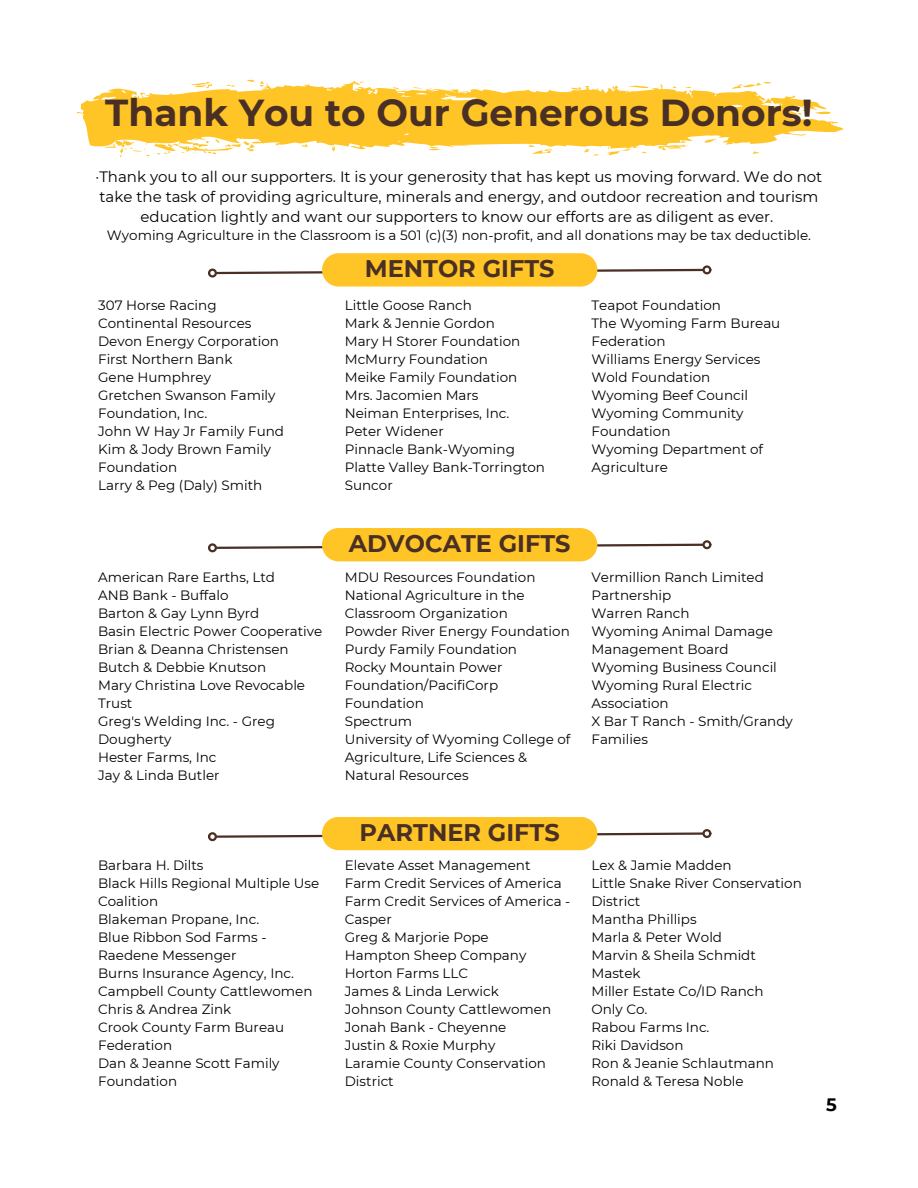
<style>
.page{position:relative;width:918px;height:1188px;background:#fff}
.page>*{position:absolute;margin:0;border:0;box-sizing:border-box;transform-origin:0 0}
.t1{font:700 37.5px "Montserrat";color:#492f24}
.t2{font:700 24px "Montserrat";color:#492f24}
.t3{font:700 18px "Montserrat";color:#000}
.t4{font:15px/20.2px "Montserrat";color:#000;text-align:center}
.t5{font:13.5px/18px "Montserrat";color:#000}
</style>
<div class="page">
<div style="left:208px;top:269px;width:9px;height:9px;border:2px solid #492f24;border-radius:50%"></div>
<div style="left:702px;top:265px;width:9px;height:9px;border:2px solid #492f24;border-radius:50%"></div>
<svg style="left:214px;top:253px;width:491px;height:34px"></svg>
<div style="left:208px;top:543px;width:9px;height:9px;border:2px solid #492f24;border-radius:50%"></div>
<div style="left:702px;top:540px;width:9px;height:9px;border:2px solid #492f24;border-radius:50%"></div>
<svg style="left:214px;top:528px;width:491px;height:33px"></svg>
<div style="left:208px;top:832px;width:9px;height:9px;border:2px solid #492f24;border-radius:50%"></div>
<div style="left:702px;top:829px;width:9px;height:9px;border:2px solid #492f24;border-radius:50%"></div>
<svg style="left:214px;top:817px;width:491px;height:33px"></svg>
<svg style="left:77px;top:79px;width:767px;height:78px;fill:#ffc425"></svg>
<p class="t1" style="left:105px;top:90px;width:709px">Thank You to Our Generous Donors!</p>
<p class="t4" style="left:96px;top:166px;width:728px">·Thank you to all our supporters. It is your generosity that has kept us moving forward. We do not take the task of providing agriculture, minerals and energy, and outdoor recreation and tourism education lightly and want our supporters to know our efforts are as diligent as ever.</p>
<p class="t5" style="left:107px;top:226px;width:706px">Wyoming Agriculture in the Classroom is a 501 (c)(3) non-profit, and all donations may be tax deductible.</p>
<p class="t5" style="left:98px;top:296px;width:120px">307 Horse Racing</p>
<h1 class="t5" style="left:98px;top:314px;width:155px">Continental Resources</h1>
<p class="t5" style="left:98px;top:332px;width:182px">Devon Energy Corporation</p>
<p class="t5" style="left:98px;top:350px;width:136px">First Northern Bank</p>
<h2 class="t5" style="left:98px;top:368px;width:114px">Gene Humphrey</h2>
<p class="t5" style="left:98px;top:386px;width:179px">Gretchen Swanson Family<br>Foundation, Inc.</p>
<p class="t5" style="left:98px;top:422px;width:187px">John W Hay Jr Family Fund</p>
<p class="t5" style="left:98px;top:440px;width:174px">Kim &amp; Jody Brown Family<br>Foundation</p>
<p class="t5" style="left:98px;top:476px;width:166px">Larry &amp; Peg (Daly) Smith</p>
<p class="t5" style="left:98px;top:568px;width:178px">American Rare Earths, Ltd</p>
<p class="t5" style="left:98px;top:586px;width:132px">ANB Bank - Buffalo</p>
<p class="t5" style="left:98px;top:604px;width:163px">Barton &amp; Gay Lynn Byrd</p>
<p class="t5" style="left:98px;top:622px;width:226px">Basin Electric Power Cooperative</p>
<p class="t5" style="left:98px;top:640px;width:192px">Brian &amp; Deanna Christensen</p>
<p class="t5" style="left:98px;top:658px;width:170px">Butch &amp; Debbie Knutson</p>
<h2 class="t5" style="left:98px;top:676px;width:208px">Mary Christina Love Revocable<br>Trust</h2>
<p class="t5" style="left:98px;top:712px;width:178px">Greg's Welding Inc. - Greg<br>Dougherty</p>
<p class="t5" style="left:98px;top:748px;width:120px">Hester Farms, Inc</p>
<p class="t5" style="left:98px;top:766px;width:123px">Jay &amp; Linda Butler</p>
<p class="t5" style="left:98px;top:856px;width:107px">Barbara H. Dilts</p>
<p class="t5" style="left:98px;top:874px;width:223px">Black Hills Regional Multiple Use<br>Coalition</p>
<p class="t5" style="left:98px;top:910px;width:163px">Blakeman Propane, Inc.</p>
<p class="t5" style="left:98px;top:928px;width:170px">Blue Ribbon Sod Farms -<br>Raedene Messenger</p>
<p class="t5" style="left:98px;top:964px;width:197px">Burns Insurance Agency, Inc.</p>
<p class="t5" style="left:98px;top:982px;width:216px">Campbell County Cattlewomen</p>
<p class="t5" style="left:98px;top:1000px;width:135px">Chris &amp; Andrea Zink</p>
<p class="t5" style="left:98px;top:1018px;width:188px">Crook County Farm Bureau<br>Federation</p>
<h2 class="t5" style="left:98px;top:1054px;width:183px">Dan &amp; Jeanne Scott Family<br>Foundation</h2>
<p class="t2" style="left:365px;top:254px;width:191px">MENTOR GIFTS</p>
<p class="t5" style="left:345px;top:296px;width:129px">Little Goose Ranch</p>
<p class="t5" style="left:345px;top:314px;width:152px">Mark &amp; Jennie Gordon</p>
<p class="t5" style="left:345px;top:332px;width:177px">Mary H Storer Foundation</p>
<p class="t5" style="left:345px;top:350px;width:145px">McMurry Foundation</p>
<p class="t5" style="left:345px;top:368px;width:174px">Meike Family Foundation</p>
<p class="t5" style="left:345px;top:386px;width:135px">Mrs. Jacomien Mars</p>
<p class="t5" style="left:345px;top:404px;width:166px">Neiman Enterprises, Inc.</p>
<p class="t5" style="left:345px;top:422px;width:101px">Peter Widener</p>
<p class="t5" style="left:345px;top:440px;width:172px">Pinnacle Bank-Wyoming</p>
<p class="t5" style="left:345px;top:458px;width:202px">Platte Valley Bank-Torrington</p>
<p class="t5" style="left:345px;top:476px;width:50px">Suncor</p>
<p class="t2" style="left:349px;top:529px;width:223px">ADVOCATE GIFTS</p>
<p class="t5" style="left:345px;top:568px;width:192px">MDU Resources Foundation</p>
<p class="t5" style="left:345px;top:586px;width:181px">National Agriculture in the<br>Classroom Organization</p>
<p class="t5" style="left:345px;top:622px;width:227px">Powder River Energy Foundation</p>
<p class="t5" style="left:345px;top:640px;width:174px">Purdy Family Foundation</p>
<p class="t5" style="left:345px;top:658px;width:159px">Rocky Mountain Power<br>Foundation/PacifiCorp<br>Foundation</p>
<p class="t5" style="left:345px;top:712px;width:69px">Spectrum</p>
<p class="t5" style="left:345px;top:730px;width:227px">University of Wyoming College of<br>Agriculture, Life Sciences &amp;<br>Natural Resources</p>
<p class="t2" style="left:360px;top:818px;width:202px">PARTNER GIFTS</p>
<p class="t5" style="left:345px;top:856px;width:187px">Elevate Asset Management</p>
<p class="t5" style="left:345px;top:874px;width:218px">Farm Credit Services of America</p>
<p class="t5" style="left:345px;top:892px;width:227px">Farm Credit Services of America -<br>Casper</p>
<p class="t5" style="left:345px;top:928px;width:146px">Greg &amp; Marjorie Pope</p>
<p class="t5" style="left:345px;top:946px;width:183px">Hampton Sheep Company</p>
<p class="t5" style="left:345px;top:964px;width:125px">Horton Farms LLC</p>
<p class="t5" style="left:345px;top:982px;width:156px">James &amp; Linda Lerwick</p>
<p class="t5" style="left:345px;top:1000px;width:208px">Johnson County Cattlewomen</p>
<p class="t5" style="left:345px;top:1018px;width:163px">Jonah Bank - Cheyenne</p>
<p class="t5" style="left:345px;top:1036px;width:152px">Justin &amp; Roxie Murphy</p>
<p class="t5" style="left:345px;top:1054px;width:203px">Laramie County Conservation<br>District</p>
<p class="t5" style="left:591px;top:296px;width:131px">Teapot Foundation</p>
<p class="t5" style="left:591px;top:314px;width:190px">The Wyoming Farm Bureau<br>Federation</p>
<p class="t5" style="left:591px;top:350px;width:170px">Williams Energy Services</p>
<p class="t5" style="left:591px;top:368px;width:120px">Wold Foundation</p>
<p class="t5" style="left:591px;top:386px;width:158px">Wyoming Beef Council</p>
<p class="t5" style="left:591px;top:404px;width:154px">Wyoming Community<br>Foundation</p>
<p class="t5" style="left:591px;top:440px;width:173px">Wyoming Department of<br>Agriculture</p>
<p class="t5" style="left:591px;top:568px;width:174px">Vermillion Ranch Limited<br>Partnership</p>
<p class="t5" style="left:591px;top:604px;width:100px">Warren Ranch</p>
<p class="t5" style="left:591px;top:622px;width:183px">Wyoming Animal Damage<br>Management Board</p>
<p class="t5" style="left:591px;top:658px;width:187px">Wyoming Business Council</p>
<p class="t5" style="left:591px;top:676px;width:162px">Wyoming Rural Electric<br>Association</p>
<p class="t5" style="left:591px;top:712px;width:203px">X Bar T Ranch - Smith/Grandy<br>Families</p>
<p class="t5" style="left:591px;top:856px;width:142px">Lex &amp; Jamie Madden</p>
<p class="t5" style="left:591px;top:874px;width:212px">Little Snake River Conservation<br>District</p>
<p class="t5" style="left:591px;top:910px;width:107px">Mantha Phillips</p>
<p class="t5" style="left:591px;top:928px;width:132px">Marla &amp; Peter Wold</p>
<p class="t5" style="left:591px;top:946px;width:166px">Marvin &amp; Sheila Schmidt</p>
<p class="t5" style="left:591px;top:964px;width:51px">Mastek</p>
<p class="t5" style="left:591px;top:982px;width:174px">Miller Estate Co/ID Ranch</p>
<p class="t5" style="left:591px;top:1000px;width:57px">Only Co.</p>
<p class="t5" style="left:591px;top:1018px;width:120px">Rabou Farms Inc.</p>
<p class="t5" style="left:591px;top:1036px;width:94px">Riki Davidson</p>
<p class="t5" style="left:591px;top:1054px;width:184px">Ron &amp; Jeanie Schlautmann</p>
<p class="t5" style="left:591px;top:1072px;width:154px">Ronald &amp; Teresa Noble</p>
<h3 class="t3" style="left:826px;top:1094px;width:12px">5</h3>
</div>
